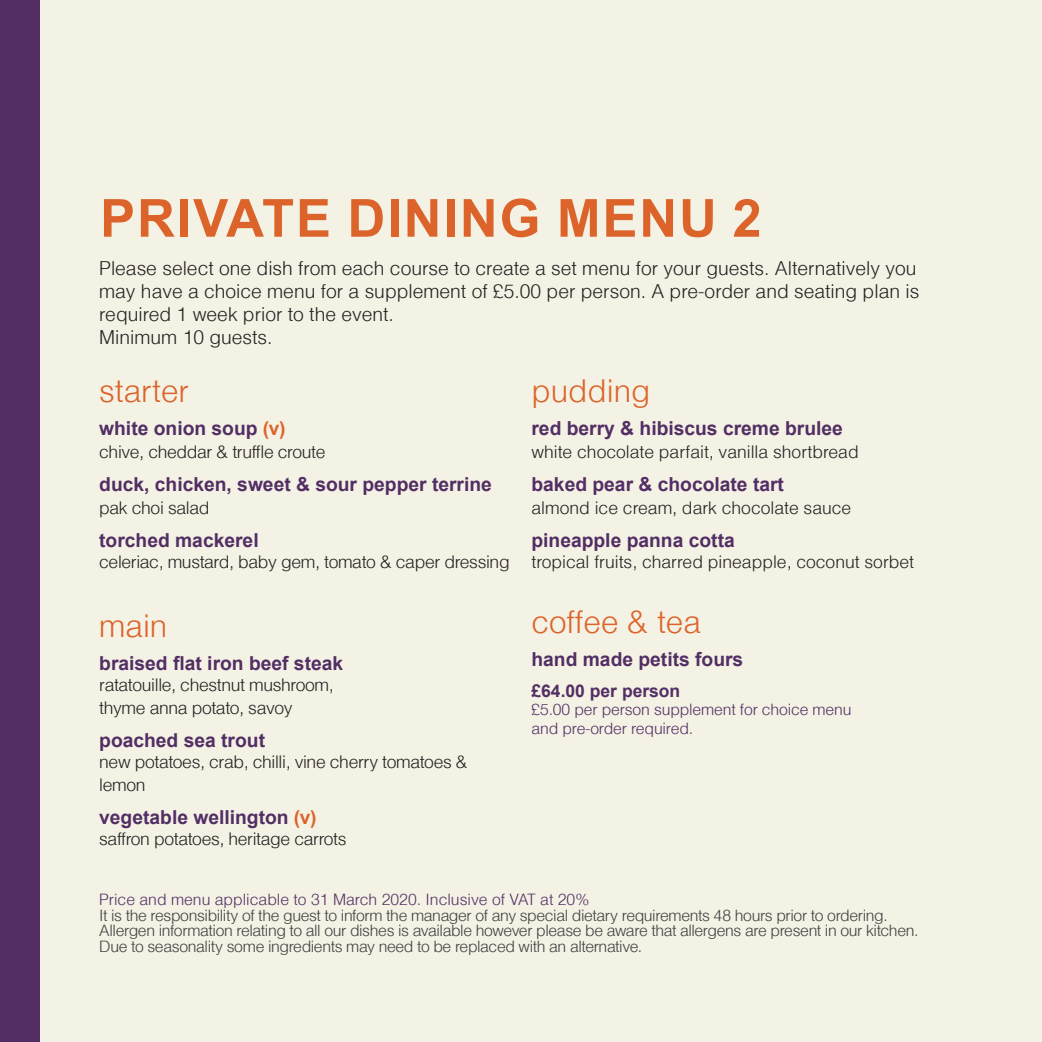
<style>
.page{position:relative;width:1042px;height:1042px;background:#fff}
.page>*{position:absolute;margin:0;border:0;box-sizing:border-box;transform-origin:0 0}
.t1{font:700 52.5px "Arial";letter-spacing:.035em;color:#dc642b}
.t2{font:300 31.5px "Helvetica";color:#dc642b}
.t3{font:700 19.25px "Arial";color:#522e64}
.t4{font:300 19.25px/23.1px "Helvetica";color:#231f20}
.t5{font:300 17.5px/23.1px "Helvetica";letter-spacing:-.02em;color:#231f20}
.t6{font:300 17.5px "Helvetica";color:#231f20}
.t7{font:700 17.5px "Arial";color:#522e64}
.t8{font:300 15.75px/15.8px "Helvetica";letter-spacing:-.025em;color:#3e3e3f}
.t9{font:300 15.75px/18.9px "Helvetica";letter-spacing:-.01em;color:#522e64}
.s1{color:#dc642b}
</style>
<div class="page">
<div style="left:10px;top:0;width:1032px;height:1042px;background:#f4f2e4"></div>
<div style="left:0;top:0;width:40px;height:1042px;background:#522e64"></div>
<p class="t1" style="left:100px;top:181px;width:663px">PRIVATE DINING MENU 2</p>
<p class="t4" style="left:99px;top:256px;width:821px">Please select one dish from each course to create a set menu for your guests. Alternatively you may have a choice menu for a supplement of £5.00 per person. A pre-order and seating plan is required 1 week prior to the event.</p>
<p class="t4" style="left:99px;top:325px;width:175px">Minimum 10 guests.</p>
<p class="t2" style="left:531px;top:371px;width:121px">pudding</p>
<p class="t3" style="left:531px;top:414px;width:313px">red berry &amp; hibiscus creme brulee</p>
<p class="t6" style="left:531px;top:441px;width:329px">white chocolate parfait, vanilla shortbread</p>
<p class="t3" style="left:531px;top:470px;width:254px">baked pear &amp; chocolate tart</p>
<p class="t6" style="left:531px;top:497px;width:321px">almond ice cream, dark chocolate sauce</p>
<p class="t3" style="left:531px;top:527px;width:205px">pineapple panna cotta</p>
<p class="t6" style="left:531px;top:551px;width:384px">tropical fruits, charred pineapple, coconut sorbet</p>
<p class="t2" style="left:531px;top:602px;width:171px">coffee &amp; tea</p>
<p class="t3" style="left:531px;top:645px;width:213px">hand made petits fours</p>
<p class="t7" style="left:531px;top:678px;width:150px">£64.00 per person</p>
<p class="t9" style="left:531px;top:700px;width:321px">£5.00 per person supplement for choice menu and pre-order required.</p>
<p class="t2" style="left:99px;top:371px;width:91px">starter</p>
<p class="t3" style="left:99px;top:414px;width:188px">white onion soup <span class="s1">(v)</span></p>
<p class="t5" style="left:99px;top:439px;width:228px">chive, cheddar &amp; truffle croute</p>
<p class="t3" style="left:99px;top:470px;width:394px">duck, chicken, sweet &amp; sour pepper terrine</p>
<p class="t5" style="left:99px;top:496px;width:112px">pak choi salad</p>
<p class="t3" style="left:99px;top:527px;width:161px">torched mackerel</p>
<p class="t5" style="left:99px;top:550px;width:412px">celeriac, mustard, baby gem, tomato &amp; caper dressing</p>
<p class="t2" style="left:99px;top:606px;width:70px">main</p>
<p class="t3" style="left:99px;top:649px;width:245px">braised flat iron beef steak</p>
<p class="t5" style="left:99px;top:672px;width:236px">ratatouille, chestnut mushroom, thyme anna potato, savoy</p>
<p class="t3" style="left:99px;top:726px;width:167px">poached sea trout</p>
<p class="t5" style="left:99px;top:749px;width:370px">new potatoes, crab, chilli, vine cherry tomatoes &amp; lemon</p>
<p class="t3" style="left:99px;top:804px;width:219px">vegetable wellington <span class="s1">(v)</span></p>
<p class="t5" style="left:99px;top:827px;width:249px">saffron potatoes, heritage carrots</p>
<p class="t9" style="left:99px;top:889px;width:491px">Price and menu applicable to 31 March 2020. Inclusive of VAT at 20%</p>
<p class="t8" style="left:99px;top:906px;width:821px">It is the responsibility of the guest to inform the manager of any special dietary requirements 48 hours prior to ordering.<br>Allergen information relating to all our dishes is available however please be aware that allergens are present in our kitchen.<br>Due to seasonality some ingredients may need to be replaced with an alternative.</p>
</div>
